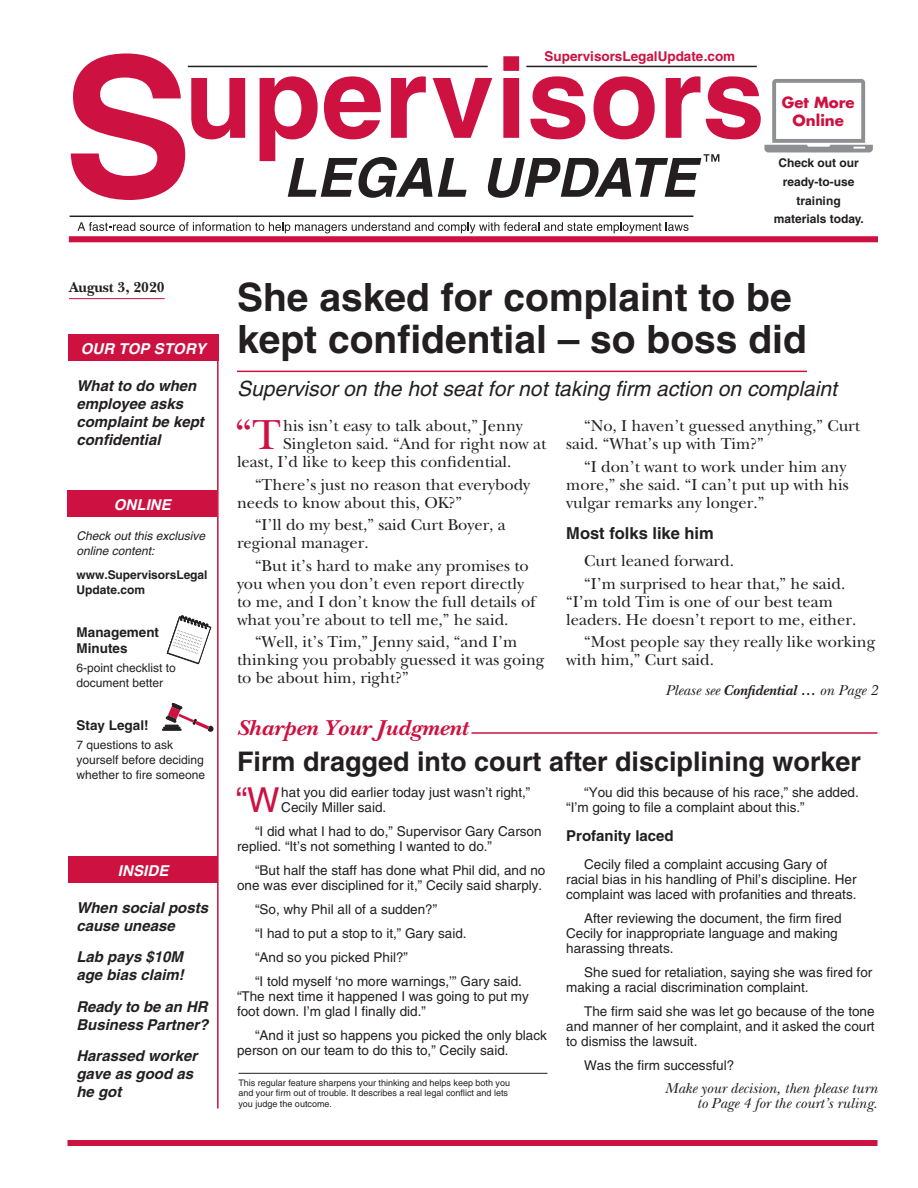
<style>
.page{position:relative;width:918px;height:1188px;background:#fff}
.page>*{position:absolute;margin:0;border:0;box-sizing:border-box;transform-origin:0 0}
.Copy_drop_with_quote{font:43.8px "New Baskerville";color:#cd1141}
.Main_head_-_cover_SL{font:700 39px/42px "Helvetica";color:#231f20}
.Sidebar_dropcap_quot{font:34.35px "Helvetica";color:#cd1141}
.Small_head_-_cover_S{font:700 27px "Helvetica";color:#231f20}
.t1{font:italic 700 22.5px "New Baskerville";color:#cd1141;scale:1.08 1}
.Kicker_-_cover_SLU{font:italic 21px "Helvetica";color:#231f20}
.Copy_SLU{font:16.5px/18px "New Baskerville";color:#231f20}
.Copy_drop_with_quote-2{font:16.5px "New Baskerville";color:#231f20}
.Copy_Subhead_SLU{font:700 16.5px "Helvetica";color:#231f20}
.Hot_issue_box_copy_S{font:italic 700 15px/18px "Helvetica";color:#231f20}
.t2{font:italic 15px/15px "New Baskerville";color:#231f20;text-align:right}
.Sidebar_Cap_SLU{font:italic 700 15px "Helvetica";letter-spacing:.005em;color:#fff}
.Sidebar_Subhead_SLU{font:700 15px "Helvetica";color:#231f20}
.t3{font:700 15px/18px "Futura";color:#cd1141;text-align:center}
.t4{font:700 15px "New Baskerville";color:#231f20}
.Sidebar_copy_SLU{font:13.5px/15px "Helvetica";color:#231f20}
.Sidebar_dropcap_quot-2{font:13.5px/15px "Helvetica";color:#231f20}
.Online_Title_SLU{font:700 13.5px/15.8px "Helvetica";color:#231f20}
.t5{font:700 13.5px "Helvetica";color:#cd1141}
.Online_copy_SLU{font:12px/15px "Helvetica";color:#231f20}
.t6{font:700 12px/18.9px "Helvetica";color:#231f20;text-align:center}
.t7{font:italic 12px/15px "Helvetica";color:#231f20}
.t8{font:9px/10.5px "Helvetica";color:#231f20}
.s1{font-weight:700}
</style>
<div class="page">
<svg style="left:71px;top:53px;width:114px;height:147px"></svg>
<svg style="left:191px;top:78px;width:54px;height:61px"></svg>
<div style="left:69px;top:236px;width:809px;height:6px;background:#cd1141"></div>
<svg style="left:78px;top:222px;width:611px;height:11px"></svg>
<hr style="left:70px;top:216px;width:623px;height:1px;background:#231f20">
<hr style="left:188px;top:66px;width:300px;height:1px;background:#231f20">
<svg style="left:260px;top:56px;width:613px;height:142px"></svg>
<hr style="left:69px;top:298px;width:96px;height:1px;background:#cd1141">
<hr style="left:237px;top:371px;width:570px;height:1px;background:#cd1141">
<div style="left:68px;top:1140px;width:810px;height:6px;background:#cd1141"></div>
<hr style="left:238px;top:1073px;width:310px;height:1px;background:#231f20">
<hr style="left:472px;top:732px;width:406px;height:2px;background:#cd1141">
<div style="left:68px;top:856px;width:150px;height:27px;background:#cd1141"></div>
<div style="left:68px;top:334px;width:151px;height:27px;background:#cd1141"></div>
<div style="left:67px;top:490px;width:150px;height:27px;background:#cd1141"></div>
<hr style="left:217px;top:334px;width:2px;height:775px;background:#cd1141">
<svg style="left:167px;top:616px;width:44px;height:48px"></svg>
<svg style="left:162px;top:703px;width:51px;height:28px"></svg>
<p class="t4" style="left:69px;top:279px;width:97px">August 3, 2020</p>
<p class="Sidebar_Cap_SLU" style="left:81px;top:339px;width:127px">OUR TOP STORY</p>
<p class="Hot_issue_box_copy_S" style="left:76px;top:376px;width:129px">What to do when employee asks complaint be kept confidential</p>
<p class="Sidebar_Cap_SLU" style="left:114px;top:495px;width:59px">ONLINE</p>
<p class="t7" style="left:77px;top:528px;width:130px">Check out this exclusive online content:</p>
<p class="t6" style="left:77px;top:567px;width:132px;line-height:15px;text-align:left">www.SupervisorsLegal<br>Update.com</p>
<p class="Online_Title_SLU" style="left:77px;top:624px;width:84px">Management<br>Minutes</p>
<p class="Online_copy_SLU" style="left:77px;top:660px;width:101px">6-point checklist to document better</p>
<p class="Online_Title_SLU" style="left:77px;top:717px;width:74px">Stay Legal!</p>
<p class="Online_copy_SLU" style="left:77px;top:738px;width:130px">7 questions to ask yourself before deciding whether to fire someone</p>
<p class="Sidebar_Cap_SLU" style="left:118px;top:861px;width:52px">INSIDE</p>
<p class="Hot_issue_box_copy_S" style="left:76px;top:898px;width:133px">When social posts cause unease</p>
<p class="Hot_issue_box_copy_S" style="left:76px;top:948px;width:109px">Lab pays $10M age bias claim!</p>
<p class="Hot_issue_box_copy_S" style="left:76px;top:997px;width:133px">Ready to be an HR<br>Business Partner?</p>
<p class="Hot_issue_box_copy_S" style="left:76px;top:1047px;width:122px">Harassed worker gave as good as he got</p>
<p class="t5" style="left:545px;top:48px;width:192px">SupervisorsLegalUpdate.com</p>
<p class="t3" style="left:782px;top:93px;width:74px">Get More<br>Online</p>
<p class="t6" style="left:774px;top:153px;width:92px">Check out our ready-to-use training materials today.</p>
<p class="Main_head_-_cover_SL" style="left:237px;top:275px;width:571px">She asked for complaint to be kept confidential – so boss did</p>
<p class="Kicker_-_cover_SLU" style="left:237px;top:377px;width:601px">Supervisor on the hot seat for not taking firm action on complaint</p>
<p class="Copy_drop_with_quote" style="left:235px;top:410px;width:48px">“T</p>
<p class="Copy_drop_with_quote-2" style="left:283px;top:416px;width:241px">his isn’t easy to talk about,” Jenny</p>
<p class="Copy_drop_with_quote-2" style="left:283px;top:434px;width:265px">Singleton said. “And for right now at</p>
<p class="Copy_drop_with_quote-2" style="left:237px;top:452px;width:276px">least, I’d like to keep this confidential.</p>
<p class="Copy_SLU" style="left:237px;top:475px;width:295px;text-indent:18px">“There’s just no reason that everybody needs to know about this, OK?”</p>
<p class="Copy_SLU" style="left:237px;top:516px;width:270px;text-indent:18px">“I’ll do my best,” said Curt Boyer, a regional manager.</p>
<p class="Copy_SLU" style="left:237px;top:556px;width:300px;text-indent:18px">“But it’s hard to make any promises to you when you don’t even report directly to me, and I don’t know the full details of what you’re about to tell me,” he said.</p>
<p class="Copy_SLU" style="left:237px;top:633px;width:309px;text-indent:18px">“Well, it’s Tim,” Jenny said, “and I’m thinking you probably guessed it was going to be about him, right?”</p>
<p class="t1" style="left:237px;top:715px;width:215px">Sharpen Your Judgment</p>
<p class="Copy_SLU" style="left:566px;top:417px;width:295px;text-indent:18px">“No, I haven’t guessed anything,” Curt said. “What’s up with Tim?”</p>
<p class="Copy_SLU" style="left:566px;top:457px;width:284px;text-indent:18px">“I don’t want to work under him any more,” she said. “I can’t put up with his vulgar remarks any longer.”</p>
<p class="Copy_Subhead_SLU" style="left:566px;top:523px;width:149px">Most folks like him</p>
<p class="Copy_SLU" style="left:584px;top:552px;width:151px">Curt leaned forward.</p>
<p class="Copy_SLU" style="left:566px;top:574px;width:292px;text-indent:18px">“I’m surprised to hear that,” he said. “I’m told Tim is one of our best team leaders. He doesn’t report to me, either.</p>
<p class="Copy_SLU" style="left:566px;top:633px;width:311px;text-indent:18px">“Most people say they really like working with him,” Curt said.</p>
<p class="t2" style="left:665px;top:683px;width:214px">Please see <span class="s1">Confidential …</span> on Page 2</p>
<p class="Small_head_-_cover_S" style="left:237px;top:745px;width:626px">Firm dragged into court after disciplining worker</p>
<p class="Sidebar_dropcap_quot" style="left:236px;top:780px;width:45px">“W</p>
<p class="Sidebar_dropcap_quot-2" style="left:281px;top:785px;width:251px">hat you did earlier today just wasn’t right,”<br>Cecily Miller said.</p>
<p class="Sidebar_copy_SLU" style="left:237px;top:824px;width:306px;text-indent:18px">“I did what I had to do,” Supervisor Gary Carson replied. “It’s not something I wanted to do.”</p>
<p class="Sidebar_copy_SLU" style="left:237px;top:863px;width:310px;text-align:right">“But half the staff has done what Phil did, and no one was ever disciplined for it,” Cecily said sharply.</p>
<p class="Sidebar_copy_SLU" style="left:255px;top:902px;width:184px">“So, why Phil all of a sudden?”</p>
<p class="Sidebar_copy_SLU" style="left:255px;top:926px;width:213px">“I had to put a stop to it,” Gary said.</p>
<p class="Sidebar_copy_SLU" style="left:255px;top:950px;width:155px">“And so you picked Phil?”</p>
<p class="Sidebar_copy_SLU" style="left:237px;top:974px;width:293px;text-indent:18px">“I told myself ‘no more warnings,’” Gary said. “The next time it happened I was going to put my foot down. I’m glad I finally did.”</p>
<p class="Sidebar_copy_SLU" style="left:237px;top:1028px;width:311px;text-indent:18px">“And it just so happens you picked the only black person on our team to do this to,” Cecily said.</p>
<p class="t8" style="left:238px;top:1077px;width:273px">This regular feature sharpens your thinking and helps keep both you and your firm out of trouble. It describes a real legal conflict and lets you judge the outcome.</p>
<p class="Sidebar_copy_SLU" style="left:566px;top:785px;width:294px;text-indent:18px">“You did this because of his race,” she added. “I’m going to file a complaint about this.”</p>
<p class="Sidebar_Subhead_SLU" style="left:566px;top:826px;width:109px">Profanity laced</p>
<p class="Sidebar_copy_SLU" style="left:566px;top:857px;width:292px;text-indent:18px">Cecily filed a complaint accusing Gary of racial bias in his handling of Phil’s discipline. Her complaint was laced with profanities and threats.</p>
<p class="Sidebar_copy_SLU" style="left:566px;top:911px;width:277px;text-indent:18px">After reviewing the document, the firm fired<br>Cecily for inappropriate language and making harassing threats.</p>
<p class="Sidebar_copy_SLU" style="left:566px;top:965px;width:308px;text-indent:18px">She sued for retaliation, saying she was fired for making a racial discrimination complaint.</p>
<p class="Sidebar_copy_SLU" style="left:566px;top:1004px;width:310px;text-align:justify;text-indent:18px">The firm said she was let go because of the tone and manner of her complaint, and it asked the court to dismiss the lawsuit.</p>
<p class="Sidebar_copy_SLU" style="left:584px;top:1058px;width:152px">Was the firm successful?</p>
<p class="t2" style="left:665px;top:1080px;width:215px">Make your decision, then please turn to Page 4 for the court’s ruling.</p>
</div>
